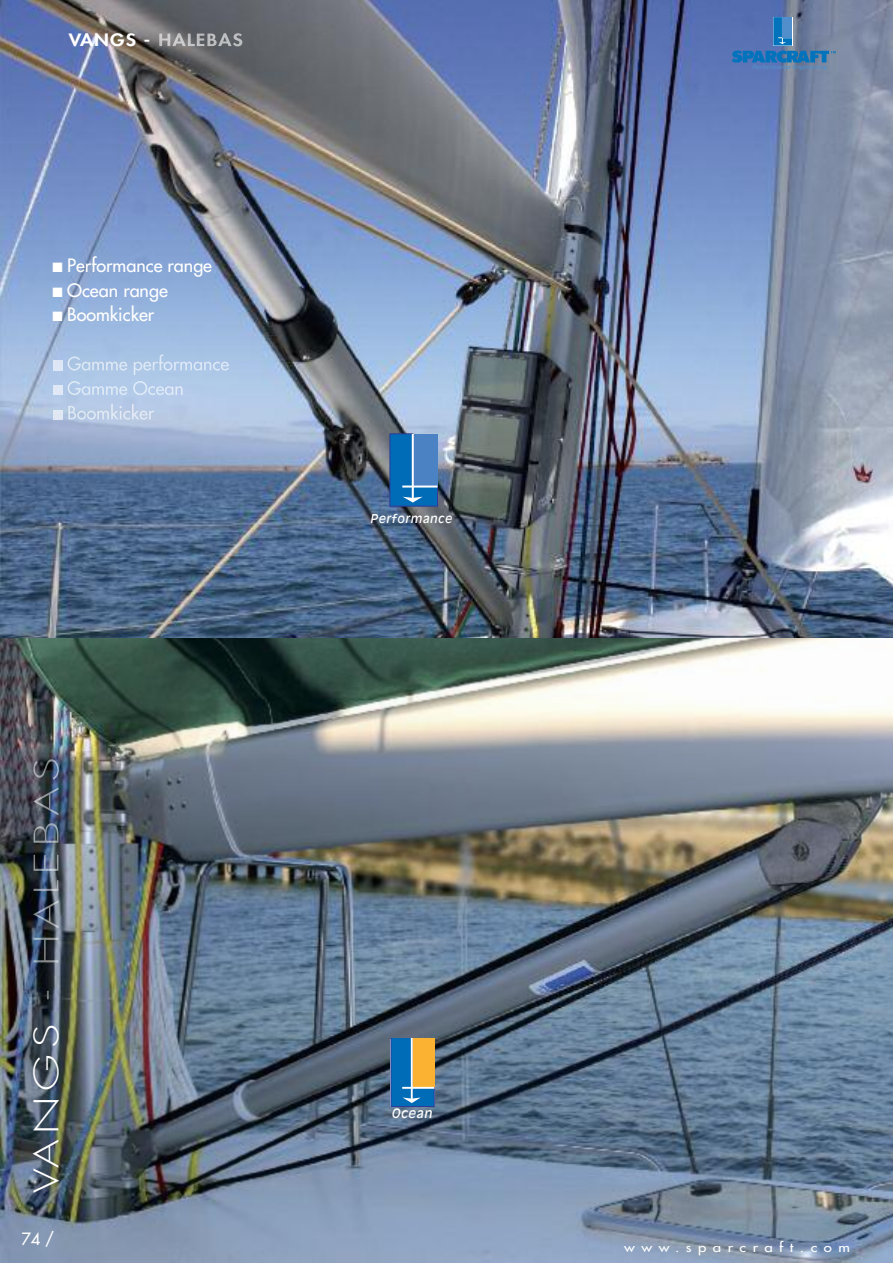
<style>
.page{position:relative;width:893px;height:1263px;background:#fff}
.page>*{position:absolute;margin:0;border:0;box-sizing:border-box;transform-origin:0 0}
.t1{font:300 33px "Futura";letter-spacing:.125em;color:#fff;scale:1.35 1}
.t2{font:18px "Futura";color:#fff}
.t3{font:800 16.65px "Futura";letter-spacing:.055em;color:#fff;scale:1.18 1}
.t4{font:16.5px "Futura";color:#fff}
.t5{font:italic 12.9px "Incised 901 BT";letter-spacing:.055em;color:#fff}
.t6{font:12.75px "Futura";letter-spacing:.435em;color:#fff;scale:1.18 1}
.t7{font:italic 12px "Incised 901 BT";letter-spacing:.055em;color:#fff}
</style>
<div class="page">
<img style="left:0;top:638px;width:893px;height:625px">
<img style="left:0;top:0;width:893px;height:638px">
<svg style="left:53px;top:361px;width:9px;height:9px"></svg>
<img style="left:68px;top:354px;width:141px;height:21px">
<svg style="left:53px;top:385px;width:9px;height:10px"></svg>
<img style="left:68px;top:381px;width:115px;height:14px">
<svg style="left:53px;top:410px;width:9px;height:9px"></svg>
<img style="left:68px;top:404px;width:86px;height:16px">
<svg style="left:434px;top:1038px;width:1px;height:68px"></svg>
<svg style="left:391px;top:1038px;width:43px;height:68px"></svg>
<svg style="left:390px;top:434px;width:48px;height:72px"></svg>
<img style="left:33px;top:759px;width:26px;height:240px">
<img style="left:159px;top:33px;width:83px;height:13px">
<svg style="left:732px;top:17px;width:104px;height:53px"></svg>
<p class="t3" style="left:69px;top:32px;width:71px">VANGS -</p>
<p class="t2" style="left:53px;top:257px;width:161px">■ Performance range</p>
<p class="t2" style="left:53px;top:281px;width:117px">■ Ocean range</p>
<p class="t2" style="left:53px;top:306px;width:103px">■ Boomkicker</p>
<p class="t7" style="left:371px;top:514px;width:83px">Performance</p>
<h1 class="t1" style="left:31px;top:1193px;width:127px;rotate:-90deg">VANGS</h1>
<p class="t4" style="left:21px;top:1230px;width:34px">74 /</p>
<p class="t5" style="left:392px;top:1108px;width:42px">Ocean</p>
<p class="t6" style="left:624px;top:1241px;width:193px">www.sparcraft.com</p>
</div>
